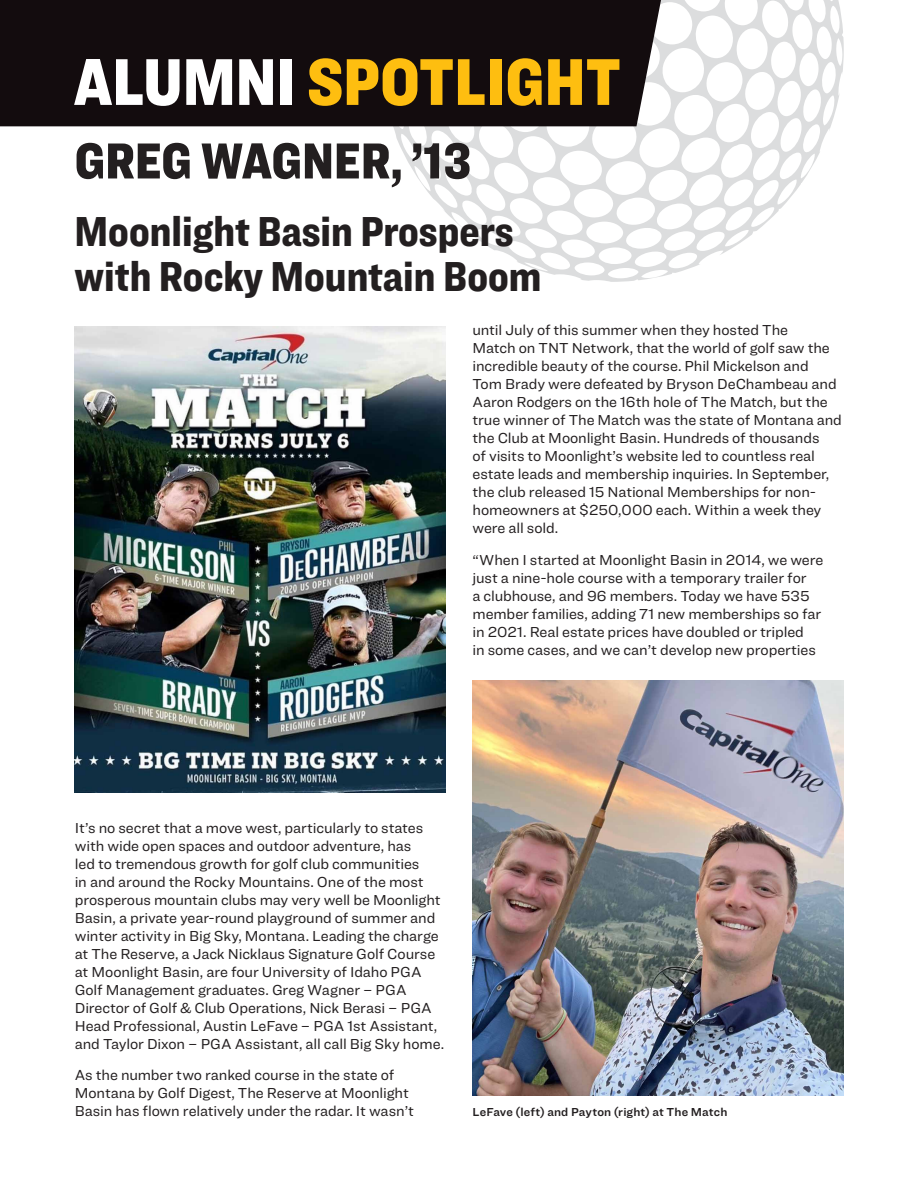
<style>
.page{position:relative;width:918px;height:1188px;background:#fff}
.page>*{position:absolute;margin:0;border:0;box-sizing:border-box;transform-origin:0 0}
.t1{font:900 68.55px "Ringside Condensed";color:#febe10}
.t2{font:900 52.5px "Ringside Condensed";color:#231f20}
.t3{font:900 43.5px/45px "Ringside Condensed";color:#231f20}
.t4{font:15px/18px "Ringside";letter-spacing:-.01em;color:#231f20}
.t5{font:12px "Ringside Regular Semi";letter-spacing:.01em;color:#231f20}
.s1{color:#fff}
</style>
<div class="page">
<svg style="left:379px;top:0;width:465px;height:282px"></svg>
<div style="left:0;top:0;width:661px;height:126px;background:#130c0e"></div>
<img style="left:75px;top:326px;width:371px;height:466px">
<img style="left:472px;top:681px;width:372px;height:414px">
<h1 class="t1" style="left:74px;top:32px;width:549px"><span class="s1">ALUMNI</span> SPOTLIGHT</h1>
<h2 class="t2" style="left:75px;top:122px;width:399px">GREG WAGNER, ’13</h2>
<h3 class="t3" style="left:75px;top:208px;width:469px">Moonlight Basin Prospers with Rocky Mountain Boom</h3>
<p class="t4" style="left:472px;top:321px;width:371px">until July of this summer when they hosted The<br>Match on TNT Network, that the world of golf saw the incredible beauty of the course. Phil Mickelson and Tom Brady were defeated by Bryson DeChambeau and Aaron Rodgers on the 16th hole of The Match, but the true winner of The Match was the state of Montana and the Club at Moonlight Basin. Hundreds of thousands<br>of visits to Moonlight’s website led to countless real estate leads and membership inquiries. In September, the club released 15 National Memberships for non&shy;homeowners at $250,000 each. Within a week they were all sold.</p>
<p class="t4" style="left:472px;top:550px;width:352px">“When I started at Moonlight Basin in 2014, we were just a nine-hole course with a temporary trailer for<br>a clubhouse, and 96 members. Today we have 535 member families, adding 71 new memberships so far in 2021. Real estate prices have doubled or tripled<br>in some cases, and we can’t develop new properties</p>
<p class="t4" style="left:75px;top:818px;width:371px">It’s no secret that a move west, particularly to states with wide open spaces and outdoor adventure, has<br>led to tremendous growth for golf club communities<br>in and around the Rocky Mountains. One of the most prosperous mountain clubs may very well be Moonlight Basin, a private year-round playground of summer and winter activity in Big Sky, Montana. Leading the charge at The Reserve, a Jack Nicklaus Signature Golf Course at Moonlight Basin, are four University of Idaho PGA Golf Management graduates. Greg Wagner – PGA Director of Golf &amp; Club Operations, Nick Berasi – PGA Head Professional, Austin LeFave – PGA 1st Assistant, and Taylor Dixon – PGA Assistant, all call Big Sky home.</p>
<p class="t4" style="left:75px;top:1066px;width:341px">As the number two ranked course in the state of<br>Montana by Golf Digest, The Reserve at Moonlight<br>Basin has flown relatively under the radar. It wasn’t</p>
<p class="t5" style="left:472px;top:1103px;width:257px">LeFave (left) and Payton (right) at The Match</p>
</div>
